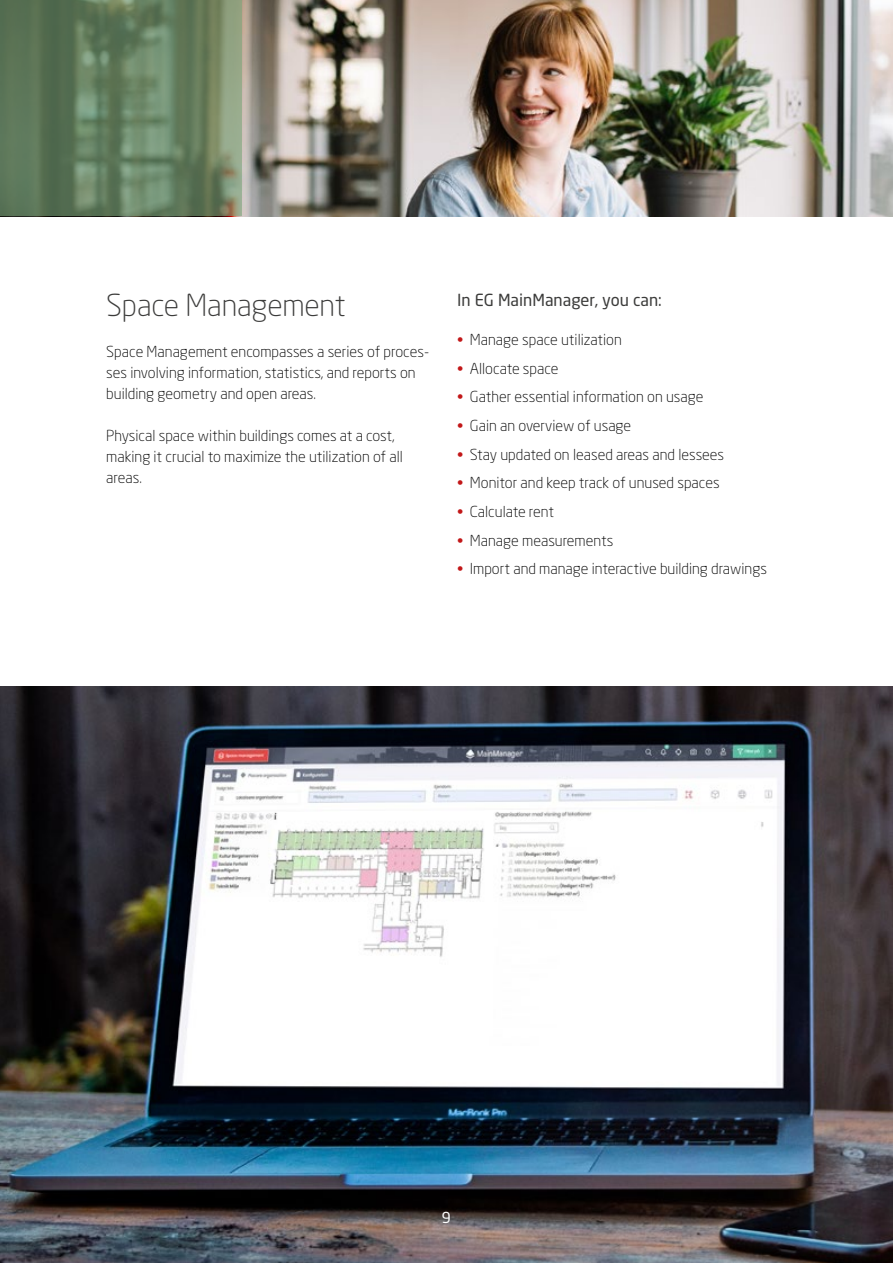
<style>
.page{position:relative;width:893px;height:1263px;background:#fff}
.page>*{position:absolute;margin:0;border:0;box-sizing:border-box;transform-origin:0 0}
.Lille_overskrift__H2{font:300 30px "Neo Sans Std";letter-spacing:-.01em;color:#3c3c3b}
.Underoverskrift{font:16.5px "Neo Sans Std";color:#3c3c3b}
.Brødtekst{font:300 15px/21px "Neo Sans Std";color:#000}
.t1{font:15px "Neo Sans Std";color:#fff}
.s1{color:#c21718}
</style>
<div class="page">
<img style="left:0;top:686px;width:893px;height:577px">
<img style="left:242px;top:0;width:651px;height:216px">
<svg style="left:0;top:0;width:242px;height:216px"></svg>
<p class="Lille_overskrift__H2" style="left:106px;top:287px;width:241px">Space Management</p>
<p class="Brødtekst" style="left:106px;top:340px;width:324px">Space Management encompasses a series of proces&shy;ses involving information, statistics, and reports on building geometry and open areas.</p>
<p class="Brødtekst" style="left:106px;top:424px;width:298px">Physical space within buildings comes at a cost, making it crucial to maximize the utilization of all areas.</p>
<p class="Underoverskrift" style="left:457px;top:290px;width:206px">In EG MainManager, you can:</p>
<p class="Brødtekst" style="left:457px;top:329px;width:166px"><span class="s1">•</span> Manage space utilization</p>
<p class="Brødtekst" style="left:457px;top:358px;width:103px"><span class="s1">•</span> Allocate space</p>
<p class="Brødtekst" style="left:457px;top:386px;width:248px"><span class="s1">•</span> Gather essential information on usage</p>
<p class="Brødtekst" style="left:457px;top:415px;width:176px"><span class="s1">•</span> Gain an overview of usage</p>
<p class="Brødtekst" style="left:457px;top:444px;width:269px"><span class="s1">•</span> Stay updated on leased areas and lessees</p>
<p class="Brødtekst" style="left:457px;top:472px;width:264px"><span class="s1">•</span> Monitor and keep track of unused spaces</p>
<p class="Brødtekst" style="left:457px;top:501px;width:98px"><span class="s1">•</span> Calculate rent</p>
<p class="Brødtekst" style="left:457px;top:529px;width:158px"><span class="s1">•</span> Manage measurements</p>
<p class="Brødtekst" style="left:457px;top:558px;width:311px"><span class="s1">•</span> Import and manage interactive building drawings</p>
<p class="t1" style="left:442px;top:1209px;width:11px">9</p>
</div>
